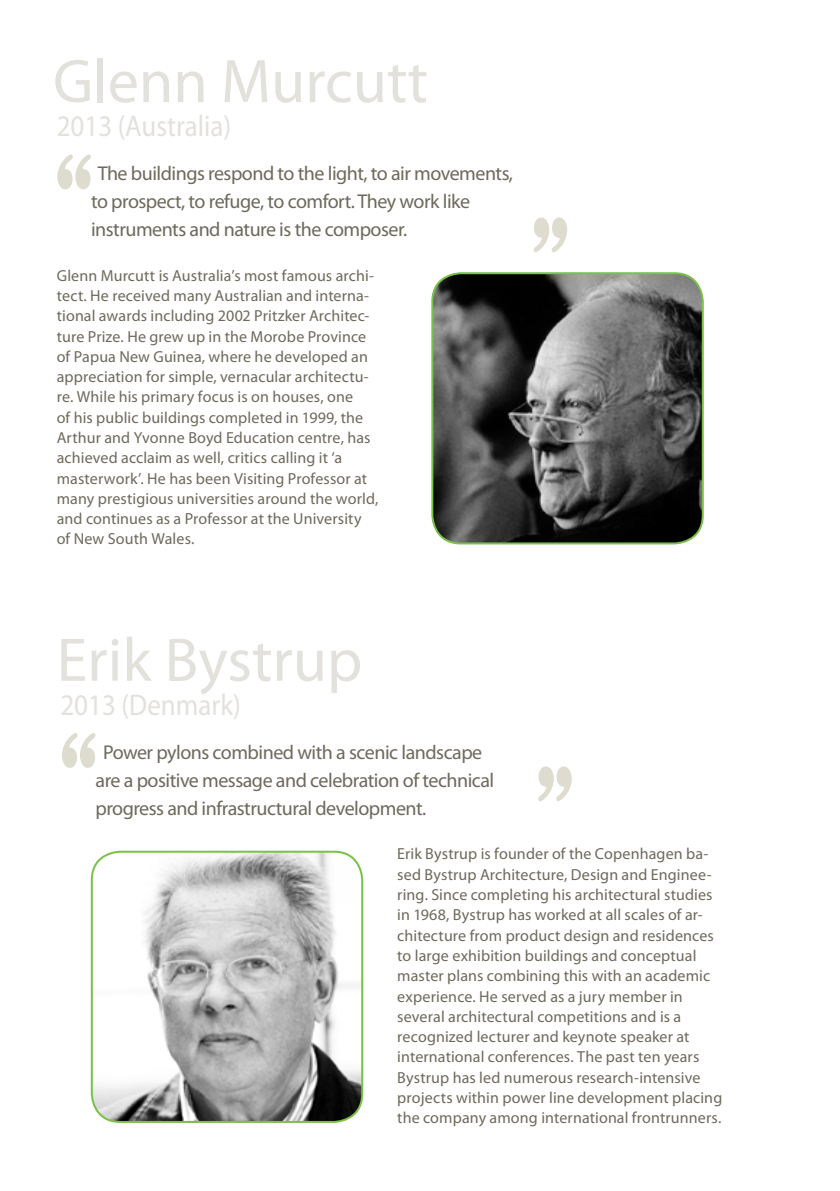
<style>
.page{position:relative;width:840px;height:1191px;background:#fff}
.page>*{position:absolute;margin:0;border:0;box-sizing:border-box;transform-origin:0 0}
.t1{font:110px "Stencil";color:#dddccf;scale:.7 1}
.t2{font:62px "Myriad Pro";color:#e3e1dc}
.t3{font:30px "Myriad Pro";color:#e3e1dc;scale:.9 1}
.t4{font:20px/28px "Myriad Pro";letter-spacing:-.025em;color:#6d695c;text-align:center}
.t5{font:16px/20.2px "Myriad Pro";letter-spacing:.005em;color:#6d695c}
</style>
<div class="page">
<img style="left:92px;top:853px;width:270px;height:269px">
<div style="left:91px;top:850px;width:272px;height:273px;border:2px solid #7ac148;border-radius:28px"></div>
<img style="left:433px;top:273px;width:269px;height:270px">
<div style="left:431px;top:272px;width:272px;height:272px;border:2px solid #7ac148;border-radius:28px"></div>
<h2 class="t2" style="left:53px;top:43px;width:376px">Glenn Murcutt</h2>
<h3 class="t3" style="left:57px;top:107px;width:195px">2013 (Australia)</h3>
<h1 class="t1" style="left:52px;top:129px;width:64px">“</h1>
<p class="t4" style="left:91px;top:159px;width:423px;text-align:left;text-indent:7px">The buildings respond to the light, to air movements, to prospect, to refuge, to comfort. They work like</p>
<p class="t4" style="left:91px;top:215px;width:317px">instruments and nature is the composer.</p>
<h1 class="t1" style="left:528px;top:192px;width:64px">”</h1>
<p class="t5" style="left:57px;top:265px;width:323px">Glenn Murcutt is Australia’s most famous archi&shy;tect. He received many Australian and interna&shy;tional awards including 2002 Pritzker Architec&shy;ture Prize. He grew up in the Morobe Province of Papua New Guinea, where he developed an appreciation for simple, vernacular architectu&shy;re. While his primary focus is on houses, one<br>of his public buildings completed in 1999, the Arthur and Yvonne Boyd Education centre, has achieved acclaim as well, critics calling it ‘a masterwork’. He has been Visiting Professor at many prestigious universities around the world, and continues as a Professor at the University of New South Wales.</p>
<h2 class="t2" style="left:57px;top:621px;width:307px">Erik Bystrup</h2>
<h3 class="t3" style="left:60px;top:686px;width:202px">2013 (Denmark)</h3>
<h1 class="t1" style="left:57px;top:708px;width:64px">“</h1>
<p class="t4" style="left:95px;top:738px;width:400px">Power pylons combined with a scenic landscape are a positive message and celebration of technical</p>
<p class="t4" style="left:95px;top:794px;width:332px">progress and infrastructural development.</p>
<h1 class="t1" style="left:533px;top:741px;width:64px">”</h1>
<p class="t5" style="left:397px;top:843px;width:326px">Erik Bystrup is founder of the Copenhagen ba&shy;sed Bystrup Architecture, Design and Enginee&shy;ring. Since completing his architectural studies in 1968, Bystrup has worked at all scales of ar&shy;chitecture from product design and residences to large exhibition buildings and conceptual master plans combining this with an academic experience. He served as a jury member in several architectural competitions and is a recognized lecturer and keynote speaker at international conferences. The past ten years Bystrup has led numerous research-intensive projects within power line development placing the company among international frontrunners.</p>
</div>
